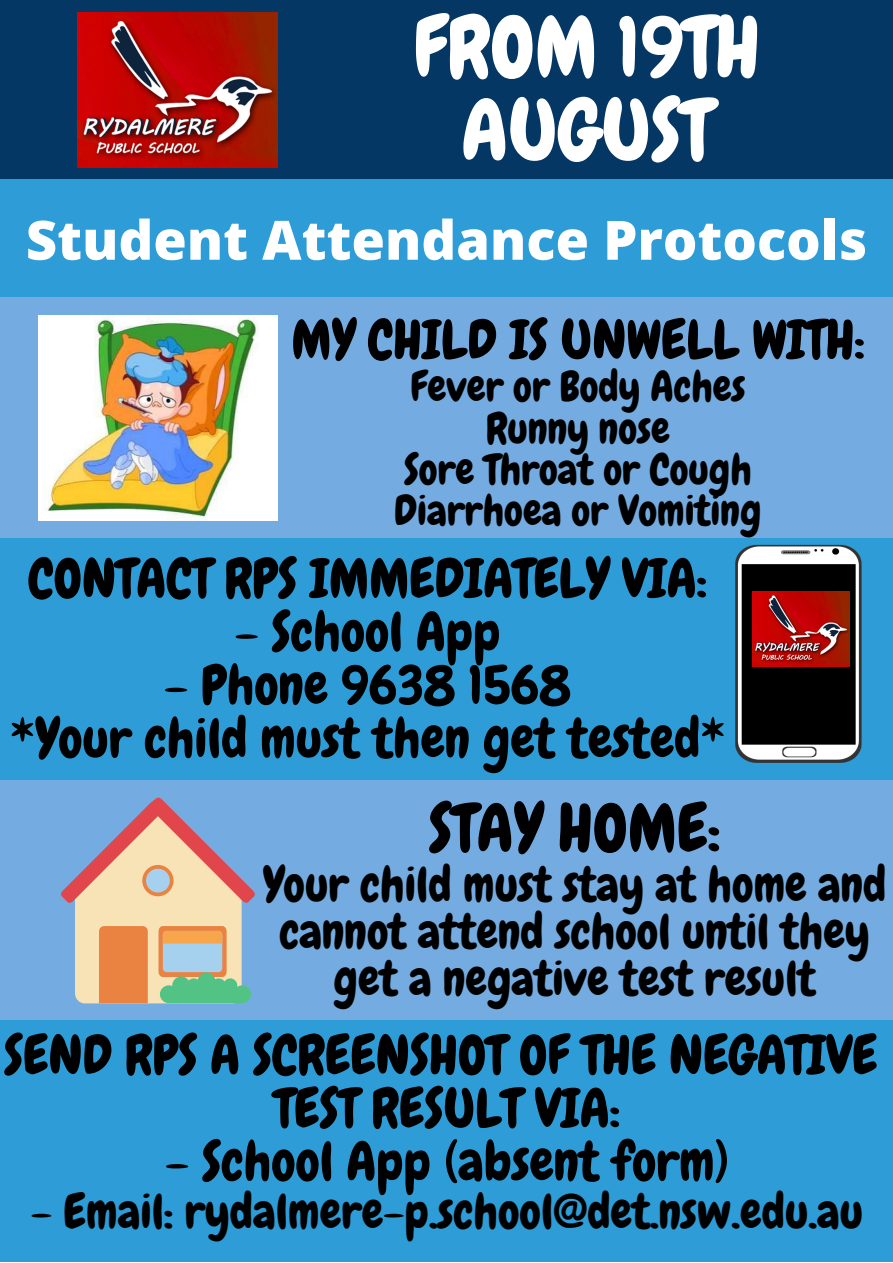
<style>
.page{position:relative;width:893px;height:1263px;background:#fff}
.page>*{position:absolute;margin:0;border:0;box-sizing:border-box;transform-origin:0 0}
.t1{font:84.3px/83px "Chewy";color:#fff;text-align:center}
.t2{font:66px "Chewy";color:#000}
.t3{font:800 54.22px "Open Sans";color:#fff}
.t4{font:54px/53.2px "Chewy";color:#000;text-align:center}
.t5{font:48px/47.3px "Chewy";color:#000;text-align:center}
.t6{font:42px/41.2px "Chewy";color:#000;text-align:center}
</style>
<div class="page">
<div style="left:0;top:0;width:893px;height:180px;background:#053764"></div>
<div style="left:0;top:180px;width:893px;height:118px;background:#2d9cd7"></div>
<div style="left:0;top:297px;width:893px;height:242px;background:#74ace1"></div>
<div style="left:0;top:779px;width:893px;height:242px;background:#74ace1"></div>
<div style="left:0;top:538px;width:893px;height:242px;background:#2d9cd7"></div>
<div style="left:0;top:1020px;width:893px;height:241px;background:#2d9cd7"></div>
<img style="left:77px;top:12px;width:200px;height:155px">
<img style="left:38px;top:315px;width:239px;height:205px">
<img style="left:735px;top:544px;width:127px;height:219px">
<img style="left:752px;top:591px;width:97px;height:76px">
<svg style="left:61px;top:797px;width:194px;height:206px"></svg>
<h1 class="t1" style="left:413px;top:6px;width:348px">FROM 19TH<br>AUGUST</h1>
<p class="t3" style="left:26px;top:202px;width:843px">Student Attendance Protocols</p>
<p class="t4" style="left:291px;top:313px;width:575px">MY CHILD IS UNWELL WITH:</p>
<p class="t6" style="left:394px;top:367px;width:369px">Fever or Body Aches<br>Runny nose<br>Sore Throat or Cough<br>Diarrhoea or Vomiting</p>
<p class="t4" style="left:28px;top:552px;width:680px">CONTACT RPS IMMEDIATELY VIA:</p>
<p class="t4" style="left:234px;top:605px;width:267px">- School App</p>
<p class="t4" style="left:10px;top:659px;width:716px">- Phone 9638 1568<br>*Your child must then get tested*</p>
<p class="t2" style="left:429px;top:786px;width:293px">STAY HOME:</p>
<p class="t5" style="left:263px;top:860px;width:625px">Your child must stay at home and cannot attend school until they get a negative test result</p>
<p class="t4" style="left:4px;top:1029px;width:875px">SEND RPS A SCREENSHOT OF THE NEGATIVE<br>TEST RESULT VIA:</p>
<p class="t4" style="left:165px;top:1135px;width:565px">- School App (absent form)</p>
<p class="t5" style="left:31px;top:1188px;width:834px">- Email: rydalmere-p.school@det.nsw.edu.au</p>
</div>
